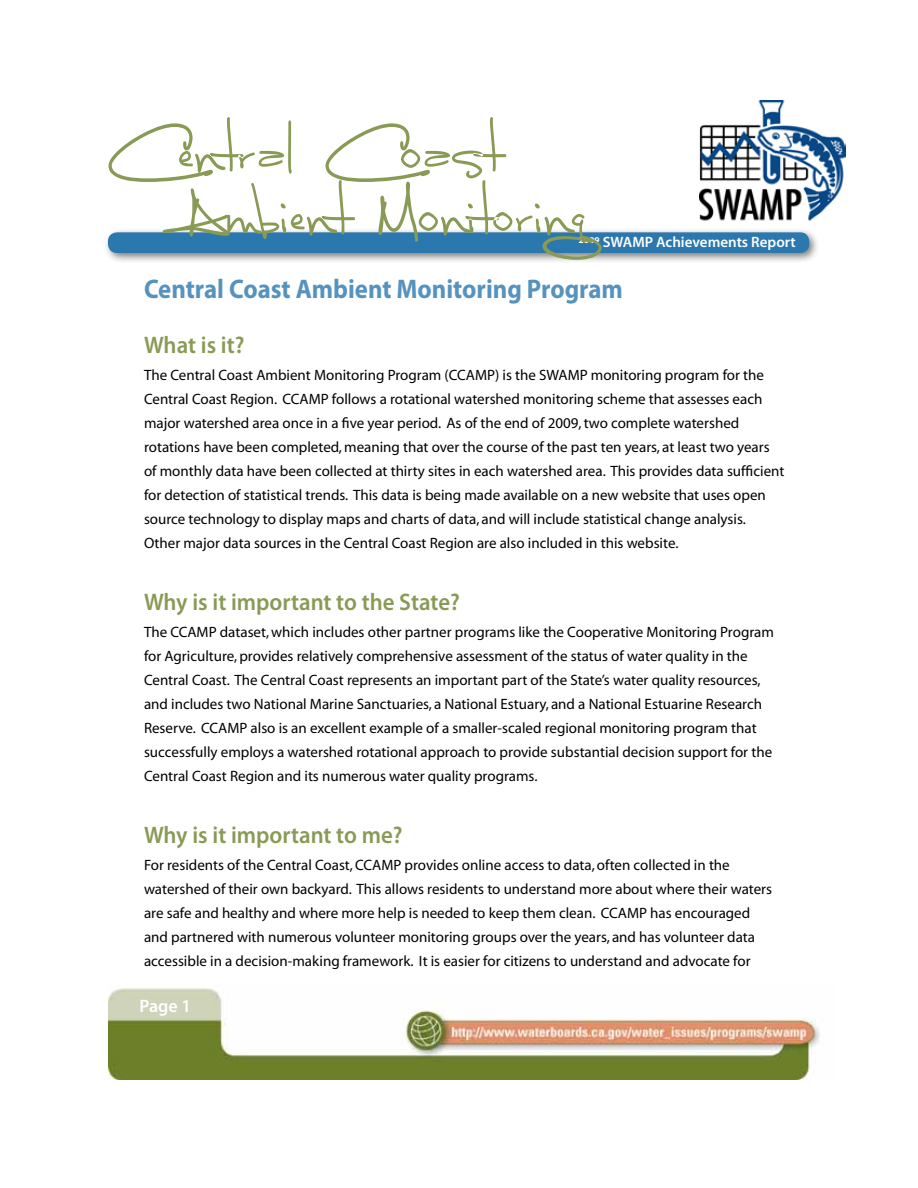
<style>
.page{position:relative;width:918px;height:1188px;background:#fff}
.page>*{position:absolute;margin:0;border:0;box-sizing:border-box;transform-origin:0 0}
.t1{font:700 27px "Myriad Pro";color:#5593be;scale:.92 1}
.t2{font:600 24px "Myriad Pro";color:#899a55;scale:.95 1}
.t3{font:600 18px "Myriad Pro";color:#fff}
.t4{font:15px/24px "Myriad";color:#000}
.t5{font:600 15px "Myriad Pro";color:#fff}
</style>
<div class="page">
<div style="left:103px;top:227px;width:717px;height:37px;background:#000;opacity:.55"></div>
<div style="left:108px;top:232px;width:701px;height:21px;background:#2b78ae;border-radius:9px"></div>
<img style="left:699px;top:101px;width:147px;height:120px">
<img style="left:108px;top:988px;width:712px;height:92px">
<svg style="left:108px;top:117px;width:494px;height:143px"></svg>
<p class="t5" style="left:579px;top:233px;width:218px">2009 SWAMP Achievements Report</p>
<h1 class="t1" style="left:144px;top:274px;width:522px">Central Coast Ambient Monitoring Program</h1>
<h2 class="t2" style="left:144px;top:332px;width:107px">What is it?</h2>
<p class="t4" style="left:144px;top:364px;width:642px">The Central Coast Ambient Monitoring Program (CCAMP) is the SWAMP monitoring program for the Central Coast Region. CCAMP follows a rotational watershed monitoring scheme that assesses each major watershed area once in a five year period. As of the end of 2009, two complete watershed rotations have been completed, meaning that over the course of the past ten years, at least two years of monthly data have been collected at thirty sites in each watershed area. This provides data sufficient for detection of statistical trends. This data is being made available on a new website that uses open source technology to display maps and charts of data, and will include statistical change analysis.<br>Other major data sources in the Central Coast Region are also included in this website.</p>
<h2 class="t2" style="left:144px;top:589px;width:334px">Why is it important to the State?</h2>
<p class="t4" style="left:144px;top:621px;width:631px">The CCAMP dataset, which includes other partner programs like the Cooperative Monitoring Program for Agriculture, provides relatively comprehensive assessment of the status of water quality in the Central Coast. The Central Coast represents an important part of the State’s water quality resources, and includes two National Marine Sanctuaries, a National Estuary, and a National Estuarine Research Reserve. CCAMP also is an excellent example of a smaller-scaled regional monitoring program that successfully employs a watershed rotational approach to provide substantial decision support for the Central Coast Region and its numerous water quality programs.</p>
<h2 class="t2" style="left:144px;top:822px;width:274px">Why is it important to me?</h2>
<p class="t4" style="left:144px;top:853px;width:630px">For residents of the Central Coast, CCAMP provides online access to data, often collected in the watershed of their own backyard. This allows residents to understand more about where their waters are safe and healthy and where more help is needed to keep them clean. CCAMP has encouraged and partnered with numerous volunteer monitoring groups over the years, and has volunteer data accessible in a decision-making framework. It is easier for citizens to understand and advocate for</p>
<p class="t3" style="left:139px;top:996px;width:53px">Page 1</p>
</div>
